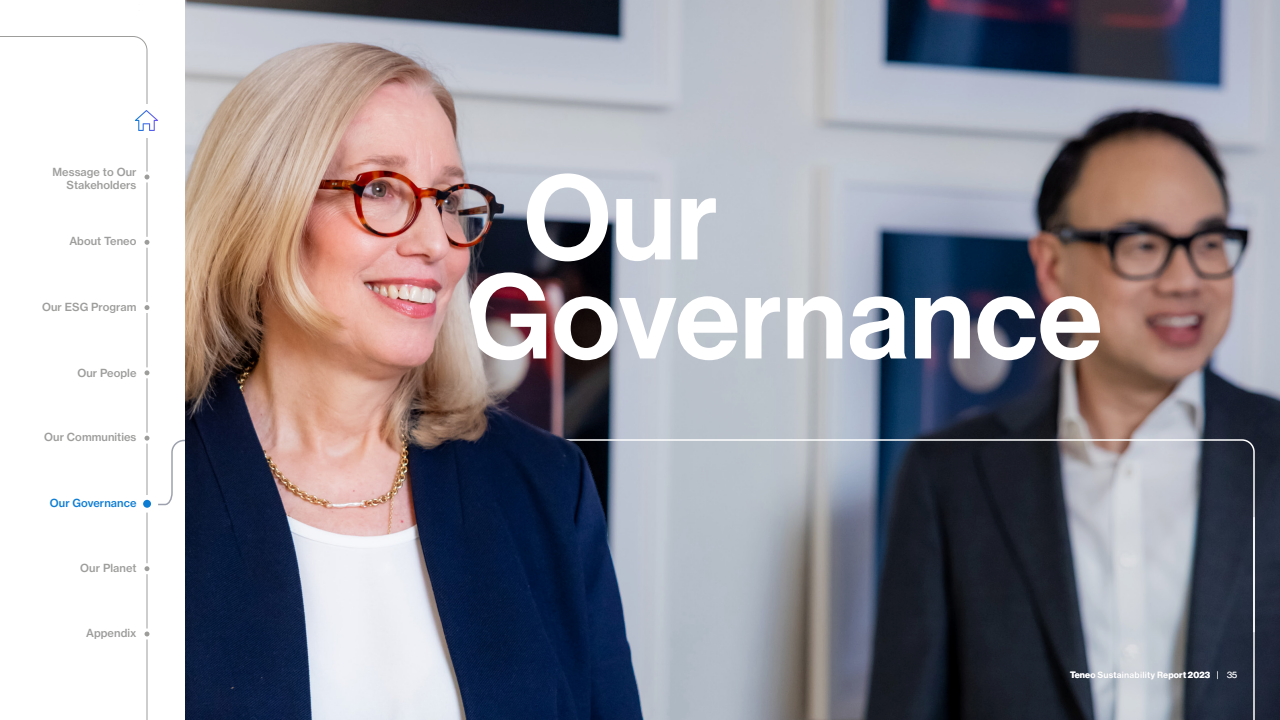
<style>
.page{position:relative;width:1280px;height:720px;background:#fff}
.page>*{position:absolute;margin:0;border:0;box-sizing:border-box;transform-origin:0 0}
.HEADING_H1{font:118px "N Haas Grotesk DS Pro 65 Md";letter-spacing:.005em;color:#fff}
.t1{font:11px/13.2px "N Haas Grotesk TX Pro 65 Md";letter-spacing:.005em;color:#9d9d9c;text-align:right}
.t2{font:11px "N Haas Grotesk TX Pro 65 Md";letter-spacing:.005em;color:#0d7dd4}
.t3{font:700 9px "Neue Haas Display";letter-spacing:.02em;color:#fff}
.s1{font-weight:400}
</style>
<div class="page">
<img style="left:818px;top:0;width:462px;height:720px">
<svg style="left:184px;top:438px;width:1072px;height:196px"></svg>
<hr style="left:1253px;top:517px;width:2px;height:203px;background:#fff">
<img style="left:185px;top:0;width:633px;height:720px">
<svg style="left:0;top:36px;width:148px;height:684px"></svg>
<div style="left:143px;top:630px;width:8px;height:8px;background:#9d9d9c;border-radius:50%"></div>
<div style="left:142px;top:628px;width:10px;height:12px;border:3px solid #fff;border-radius:50%"></div>
<div style="left:143px;top:565px;width:8px;height:8px;background:#9d9d9c;border-radius:50%"></div>
<div style="left:142px;top:563px;width:10px;height:11px;border:3px solid #fff;border-radius:50%"></div>
<div style="left:143px;top:434px;width:8px;height:8px;background:#9d9d9c;border-radius:50%"></div>
<div style="left:142px;top:433px;width:10px;height:11px;border:3px solid #fff;border-radius:50%"></div>
<div style="left:143px;top:369px;width:8px;height:8px;background:#9d9d9c;border-radius:50%"></div>
<div style="left:142px;top:367px;width:10px;height:11px;border:3px solid #fff;border-radius:50%"></div>
<div style="left:143px;top:304px;width:8px;height:8px;background:#9d9d9c;border-radius:50%"></div>
<div style="left:142px;top:302px;width:10px;height:11px;border:3px solid #fff;border-radius:50%"></div>
<div style="left:143px;top:238px;width:8px;height:8px;background:#9d9d9c;border-radius:50%"></div>
<div style="left:142px;top:237px;width:10px;height:11px;border:3px solid #fff;border-radius:50%"></div>
<div style="left:143px;top:173px;width:8px;height:8px;background:#9d9d9c;border-radius:50%"></div>
<div style="left:142px;top:172px;width:10px;height:10px;border:3px solid #fff;border-radius:50%"></div>
<div style="left:132px;top:104px;width:30px;height:34px;background:#fff"></div>
<svg style="left:135px;top:110px;width:23px;height:21px"></svg>
<div style="left:141px;top:497px;width:12px;height:13px;background:#0d7dd4;border-radius:50%"></div>
<div style="left:138px;top:495px;width:18px;height:18px;border:5px solid #fff;border-radius:50%"></div>
<p class="t1" style="left:53px;top:165px;width:85px">Message to Our<br>Stakeholders</p>
<p class="t1" style="left:69px;top:235px;width:69px">About Teneo</p>
<p class="t1" style="left:42px;top:300px;width:96px">Our ESG Program</p>
<p class="t1" style="left:77px;top:366px;width:61px">Our People</p>
<p class="t1" style="left:44px;top:430px;width:94px">Our Communities</p>
<p class="t2" style="left:50px;top:496px;width:88px">Our Governance</p>
<p class="t1" style="left:80px;top:561px;width:58px">Our Planet</p>
<p class="t1" style="left:86px;top:626px;width:52px">Appendix</p>
<p class="HEADING_H1" style="left:524px;top:150px;width:195px">Our</p>
<p class="HEADING_H1" style="left:465px;top:249px;width:639px">Governance</p>
<p class="t3" style="left:1070px;top:670px;width:169px">Teneo Sustainability Report 2023 <span class="s1">| 35</span></p>
</div>
